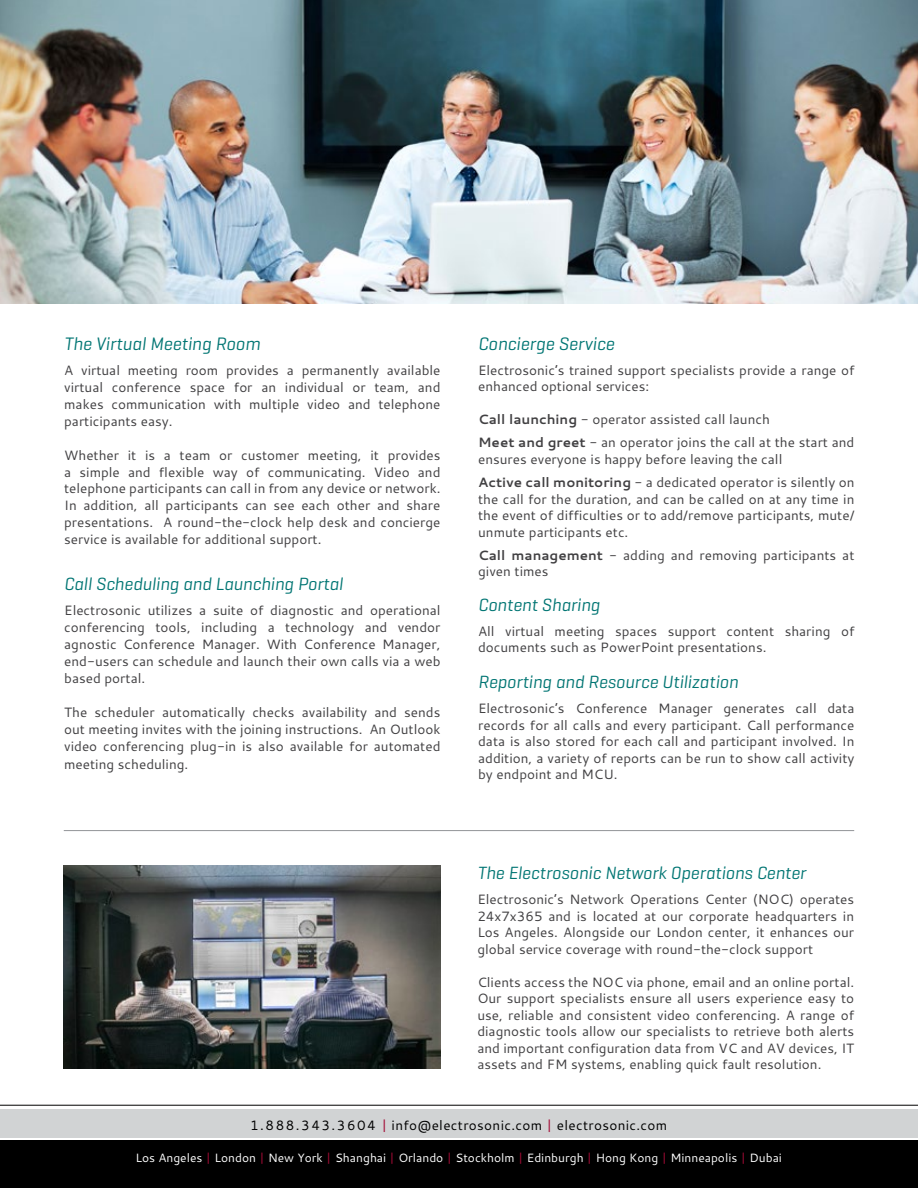
<style>
.page{position:relative;width:918px;height:1188px;background:#fff}
.page>*{position:absolute;margin:0;border:0;box-sizing:border-box;transform-origin:0 0}
.t1{font:italic 18.3px "Geogrotesque";color:#007573}
.t2{font:italic 18px "Geogrotesque";color:#007573}
.t3{font:13.5px/16.5px "Cantarell";color:#414042;text-align:justify}
.t4{font:13.5px "Cantarell";letter-spacing:.025em;color:#000}
.t5{font:12px "Cantarell";color:#fff}
.s1{font-weight:700}
.s2{color:#a30b35}
</style>
<div class="page">
<div style="left:0;top:1109px;width:918px;height:29px;background:#d1d3d4"></div>
<div style="left:0;top:1140px;width:918px;height:48px;background:#000"></div>
<hr style="left:0;top:1105px;width:918px;height:1px;background:#000">
<hr style="left:64px;top:830px;width:790px;height:1px;background:#939598">
<img style="left:0;top:0;width:918px;height:304px">
<img style="left:64px;top:866px;width:377px;height:202px">
<h1 class="t1" style="left:64px;top:332px;width:197px">The Virtual Meeting Room</h1>
<p class="t3" style="left:64px;top:361px;width:378px;line-height:17px">A virtual meeting room provides a permanently available virtual conference space for an individual or team, and makes communication with multiple video and telephone participants easy.</p>
<p class="t3" style="left:64px;top:446px;width:378px;line-height:17px">Whether it is a team or customer meeting, it provides a simple and flexible way of communicating. Video and telephone participants can call in from any device or network.<br>In addition, all participants can see each other and share presentations. A round-the-clock help desk and concierge service is available for additional support.</p>
<h2 class="t2" style="left:64px;top:573px;width:280px">Call Scheduling and Launching Portal</h2>
<p class="t3" style="left:64px;top:602px;width:378px;line-height:17px">Electrosonic utilizes a suite of diagnostic and operational conferencing tools, including a technology and vendor agnostic Conference Manager. With Conference Manager, end-users can schedule and launch their own calls via a web based portal.</p>
<p class="t3" style="left:64px;top:703px;width:378px;line-height:17px">The scheduler automatically checks availability and sends out meeting invites with the joining instructions. An Outlook video conferencing plug-in is also available for automated</p>
<p class="t3" style="left:64px;top:756px;width:126px">meeting scheduling.</p>
<h1 class="t1" style="left:478px;top:332px;width:138px">Concierge Service</h1>
<p class="t3" style="left:478px;top:361px;width:378px">Electrosonic’s trained support specialists provide a range of enhanced optional services:</p>
<p class="t3" style="left:478px;top:407px;width:378px;line-height:23.2px"><span class="s1">Call launching</span> - operator assisted call launch<br><span class="s1">Meet and greet</span> - an operator joins the call at the start and</p>
<p class="t3" style="left:478px;top:447px;width:378px;line-height:23.2px">ensures everyone is happy before leaving the call<br><span class="s1">Active call monitoring</span> - a dedicated operator is silently on</p>
<p class="t3" style="left:478px;top:490px;width:378px">the call for the duration, and can be called on at any time in the event of difficulties or to add/remove participants, mute/ unmute participants etc.</p>
<p class="t3" style="left:478px;top:546px;width:378px"><span class="s1">Call management</span> - adding and removing participants at given times</p>
<h2 class="t2" style="left:478px;top:594px;width:123px">Content Sharing</h2>
<p class="t3" style="left:478px;top:622px;width:378px">All virtual meeting spaces support content sharing of documents such as PowerPoint presentations.</p>
<h2 class="t2" style="left:478px;top:671px;width:262px">Reporting and Resource Utilization</h2>
<p class="t3" style="left:478px;top:700px;width:378px">Electrosonic’s Conference Manager generates call data records for all calls and every participant. Call performance data is also stored for each call and participant involved. In addition, a variety of reports can be run to show call activity by endpoint and MCU.</p>
<h2 class="t2" style="left:477px;top:862px;width:330px">The Electrosonic Network Operations Center</h2>
<p class="t3" style="left:477px;top:891px;width:378px">Electrosonic’s Network Operations Center (NOC) operates 24x7x365 and is located at our corporate headquarters in Los Angeles. Alongside our London center, it enhances our global service coverage with round-the-clock support</p>
<p class="t3" style="left:477px;top:973px;width:378px">Clients access the NOC via phone, email and an online portal.<br>Our support specialists ensure all users experience easy to use, reliable and consistent video conferencing. A range of diagnostic tools allow our specialists to retrieve both alerts and important configuration data from VC and AV devices, IT assets and FM systems, enabling quick fault resolution.</p>
<p class="t4" style="left:250px;top:1116px;width:419px">1.888.343.3604 <span class="s2">|</span> info@electrosonic.com <span class="s2">|</span> electrosonic.com</p>
<p class="t5" style="left:135px;top:1149px;width:648px">Los Angeles <span class="s2">|</span> London <span class="s2">|</span> New York <span class="s2">|</span> Shanghai <span class="s2">|</span> Orlando <span class="s2">|</span> Stockholm <span class="s2">|</span> Edinburgh <span class="s2">|</span> Hong Kong <span class="s2">|</span> Minneapolis <span class="s2">|</span> Dubai</p>
</div>
